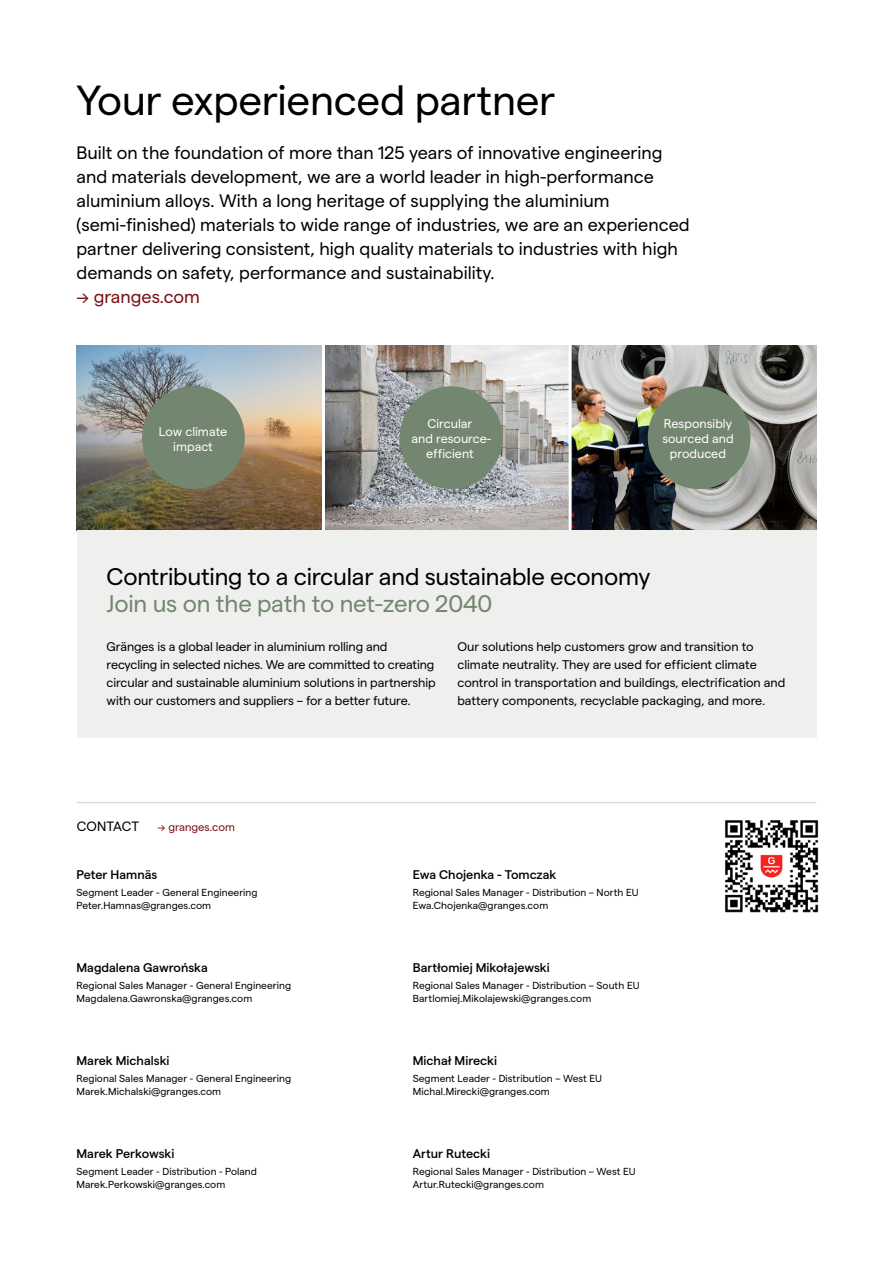
<style>
.page{position:relative;width:893px;height:1263px;background:#fff}
.page>*{position:absolute;margin:0;border:0;box-sizing:border-box;transform-origin:0 0}
.t1{font:42px "Matter";letter-spacing:-.01em;color:#000}
.t2{font:24px "Matter";letter-spacing:-.01em;color:#000}
.t3{font:24px "Matter";letter-spacing:-.01em;color:#73866f}
.t4{font:18px/24px "Matter";color:#000}
.t5{font:18px "Matter";color:#791011}
.t6{font:13.5px "Matter";letter-spacing:.005em;color:#000}
.t7{font:12.6px/18px "Matter";letter-spacing:-.005em;color:#000}
.t8{font:500 12.6px "Matter";color:#000}
.t9{font:12.6px/15px "Matter";color:#fff;text-align:center}
.t10{font:11.25px "Matter";color:#791011}
.t11{font:10.2px/13.5px "Matter";letter-spacing:.005em;color:#000}
</style>
<div class="page">
<hr style="left:77px;top:802px;width:739px;height:1px;background:#d0d0cb">
<img style="left:77px;top:345px;width:740px;height:185px">
<div style="left:142px;top:386px;width:103px;height:103px;background:#73866f;border-radius:50%"></div>
<div style="left:400px;top:386px;width:102px;height:103px;background:#73866f;border-radius:50%"></div>
<div style="left:648px;top:386px;width:102px;height:103px;background:#73866f;border-radius:50%"></div>
<hr style="left:322px;top:345px;width:3px;height:185px;background:#fff">
<hr style="left:569px;top:345px;width:3px;height:185px;background:#fff">
<div style="left:77px;top:530px;width:739px;height:207px;background:#efefed"></div>
<img style="left:725px;top:820px;width:94px;height:93px">
<h1 class="t1" style="left:77px;top:69px;width:480px">Your experienced partner</h1>
<p class="t4" style="left:77px;top:139px;width:615px">Built on the foundation of more than 125 years of innovative engineering and materials development, we are a world leader in high-performance aluminium alloys. With a long heritage of supplying the aluminium (semi-finished) materials to wide range of industries, we are an experienced partner delivering consistent, high quality materials to industries with high demands on safety, performance and sustainability.</p>
<h3 class="t5" style="left:77px;top:284px;width:125px">-&gt; granges.com</h3>
<p class="t9" style="left:159px;top:423px;width:70px">Low climate impact</p>
<p class="t9" style="left:412px;top:415px;width:81px">Circular<br>and resource&shy;efficient</p>
<p class="t9" style="left:662px;top:415px;width:73px">Responsibly sourced and produced</p>
<h2 class="t2" style="left:107px;top:558px;width:545px">Contributing to a circular and sustainable economy</h2>
<h2 class="t3" style="left:107px;top:585px;width:387px">Join us on the path to net-zero 2040</h2>
<p class="t7" style="left:107px;top:636px;width:331px">Gränges is a global leader in aluminium rolling and recycling in selected niches. We are committed to creating circular and sustainable aluminium solutions in partnership with our customers and suppliers – for a better future.</p>
<p class="t7" style="left:457px;top:636px;width:330px">Our solutions help customers grow and transition to climate neutrality. They are used for efficient climate control in transportation and buildings, electrification and battery components, recyclable packaging, and more.</p>
<h3 class="t6" style="left:77px;top:816px;width:64px">CONTACT</h3>
<p class="t10" style="left:158px;top:818px;width:79px">-&gt; granges.com</p>
<p class="t8" style="left:77px;top:865px;width:82px">Peter Hamnäs</p>
<p class="t11" style="left:77px;top:884px;width:183px">Segment Leader - General Engineering<br>Peter.Hamnas@granges.com</p>
<p class="t8" style="left:77px;top:958px;width:133px">Magdalena Gawrońska</p>
<p class="t11" style="left:77px;top:977px;width:216px">Regional Sales Manager - General Engineering<br>Magdalena.Gawronska@granges.com</p>
<p class="t8" style="left:77px;top:1051px;width:95px">Marek Michalski</p>
<p class="t11" style="left:77px;top:1070px;width:216px">Regional Sales Manager - General Engineering<br>Marek.Michalski@granges.com</p>
<p class="t8" style="left:77px;top:1144px;width:100px">Marek Perkowski</p>
<p class="t11" style="left:77px;top:1163px;width:182px">Segment Leader - Distribution - Poland<br>Marek.Perkowski@granges.com</p>
<p class="t8" style="left:413px;top:865px;width:145px">Ewa Chojenka - Tomczak</p>
<p class="t11" style="left:413px;top:884px;width:227px">Regional Sales Manager - Distribution – North EU<br>Ewa.Chojenka@granges.com</p>
<p class="t8" style="left:413px;top:958px;width:138px">Bartłomiej Mikołajewski</p>
<p class="t11" style="left:413px;top:977px;width:228px">Regional Sales Manager - Distribution – South EU<br>Bartlomiej.Mikolajewski@granges.com</p>
<p class="t8" style="left:413px;top:1051px;width:86px">Michał Mirecki</p>
<p class="t11" style="left:413px;top:1070px;width:191px">Segment Leader - Distribution – West EU<br>Michal.Mirecki@granges.com</p>
<p class="t8" style="left:413px;top:1144px;width:79px">Artur Rutecki</p>
<p class="t11" style="left:413px;top:1163px;width:224px">Regional Sales Manager - Distribution – West EU<br>Artur.Rutecki@granges.com</p>
</div>
